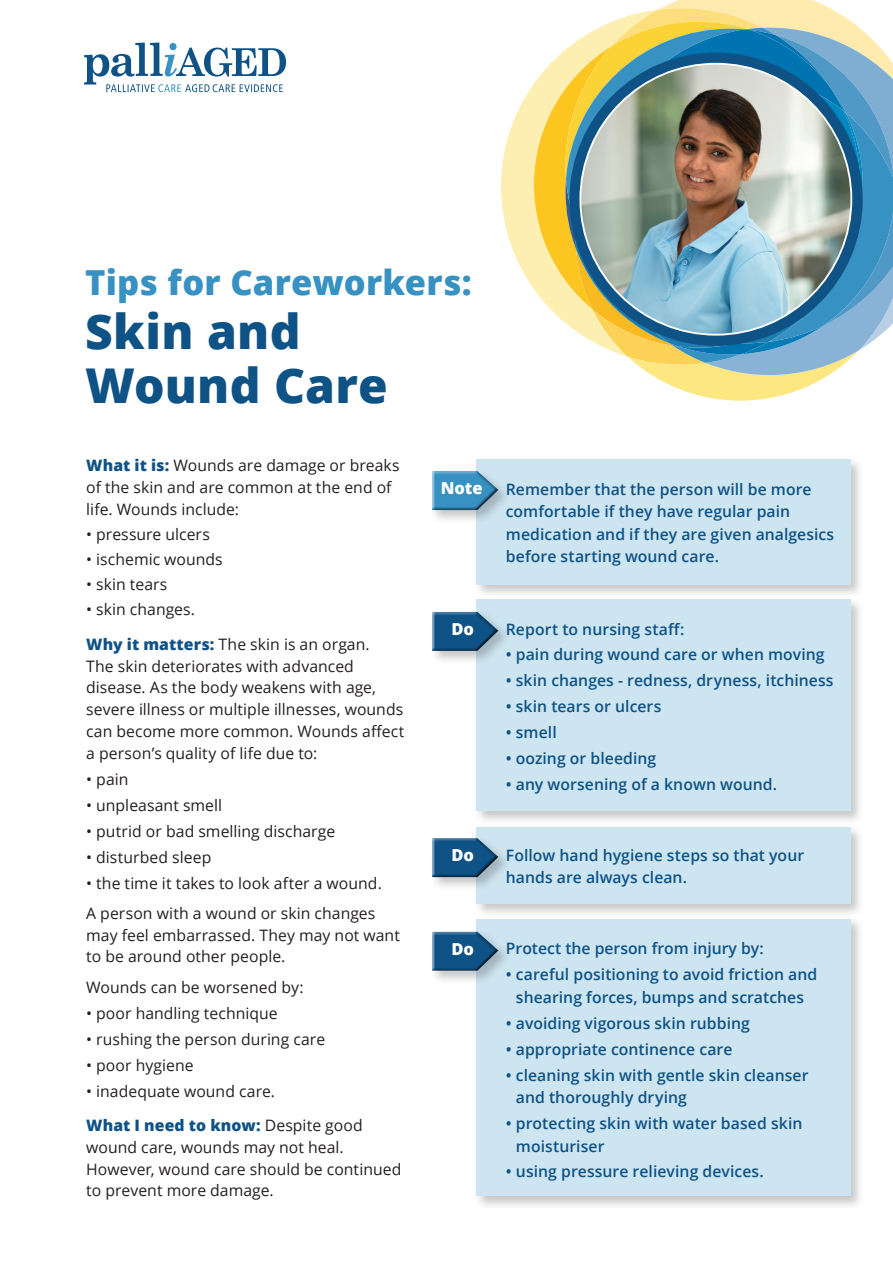
<style>
.page{position:relative;width:893px;height:1263px;background:#fff}
.page>*{position:absolute;margin:0;border:0;box-sizing:border-box;transform-origin:0 0}
.t1{font:800 48px/54px "Open Sans";letter-spacing:.005em;color:#0e5286}
.t2{font:800 34.5px "Open Sans";letter-spacing:.01em;color:#3791c2}
.t3{font:800 16.5px "Open Sans";color:#fff}
.t4{font:15.75px/21.8px "Open Sans";letter-spacing:.005em;color:#231f20}
.t5{font:600 15.75px/22.5px "Open Sans";letter-spacing:.005em;color:#0e5286}
.s1{font-weight:800;color:#0e5286}
</style>
<div class="page">
<div style="left:474px;top:597px;width:390px;height:228px;background:#231f20;opacity:.25"></div>
<div style="left:476px;top:599px;width:374px;height:212px;background:#cde5f0"></div>
<div style="left:474px;top:825px;width:390px;height:93px;background:#231f20;opacity:.25"></div>
<div style="left:476px;top:827px;width:374px;height:77px;background:#cde5f0"></div>
<div style="left:474px;top:917px;width:390px;height:293px;background:#231f20;opacity:.25"></div>
<div style="left:476px;top:919px;width:374px;height:277px;background:#cde5f0"></div>
<div style="left:430px;top:610px;width:81px;height:55px;background:#231f20;opacity:.25"></div>
<div style="left:431px;top:609px;width:70px;height:42px;background:#231f20;opacity:.75"></div>
<div style="left:430px;top:836px;width:81px;height:55px;background:#231f20;opacity:.25"></div>
<div style="left:431px;top:836px;width:70px;height:42px;background:#231f20;opacity:.75"></div>
<div style="left:430px;top:929px;width:81px;height:56px;background:#231f20;opacity:.25"></div>
<div style="left:431px;top:929px;width:70px;height:42px;background:#231f20;opacity:.75"></div>
<div style="left:474px;top:457px;width:390px;height:141px;background:#231f20;opacity:.25"></div>
<div style="left:476px;top:459px;width:374px;height:125px;background:#cde5f0"></div>
<div style="left:430px;top:469px;width:82px;height:55px;background:#231f20;opacity:.25"></div>
<div style="left:431px;top:469px;width:70px;height:42px;background:#231f20;opacity:.75"></div>
<svg style="left:501px;top:84px;width:33px;height:205px;fill:#fdefb1"></svg>
<svg style="left:534px;top:0;width:359px;height:401px"></svg>
<svg style="left:596px;top:75px;width:264px;height:268px;background:#6aa1a9"></svg>
<div style="left:569px;top:53px;width:294px;height:293px;background:#0f5386;border-radius:50%"></div>
<img style="left:580px;top:64px;width:271px;height:271px;border-radius:133px">
<svg style="left:84px;top:43px;width:202px;height:49px"></svg>
<h1 class="t2" style="left:85px;top:257px;width:388px">Tips for Careworkers:</h1>
<h1 class="t1" style="left:85px;top:302px;width:304px">Skin and<br>Wound Care</h1>
<p class="t4" style="left:86px;top:454px;width:315px"><span class="s1">What it is:</span> Wounds are damage or breaks of the skin and are common at the end of life. Wounds include:</p>
<p class="t4" style="left:86px;top:523px;width:125px">• pressure ulcers</p>
<p class="t4" style="left:86px;top:548px;width:138px">• ischemic wounds</p>
<p class="t4" style="left:86px;top:573px;width:83px">• skin tears</p>
<p class="t4" style="left:86px;top:598px;width:110px">• skin changes.</p>
<p class="t4" style="left:86px;top:633px;width:320px"><span class="s1">Why it matters:</span> The skin is an organ.<br>The skin deteriorates with advanced disease. As the body weakens with age, severe illness or multiple illnesses, wounds can become more common. Wounds affect a person’s quality of life due to:</p>
<p class="t4" style="left:86px;top:767px;width:44px">• pain</p>
<p class="t4" style="left:86px;top:793px;width:137px">• unpleasant smell</p>
<p class="t4" style="left:86px;top:819px;width:251px">• putrid or bad smelling discharge</p>
<p class="t4" style="left:86px;top:845px;width:127px">• disturbed sleep</p>
<p class="t4" style="left:86px;top:871px;width:297px">• the time it takes to look after a wound.</p>
<p class="t4" style="left:86px;top:902px;width:315px">A person with a wound or skin changes may feel embarrassed. They may not want to be around other people.</p>
<p class="t4" style="left:86px;top:975px;width:219px">Wounds can be worsened by:</p>
<p class="t4" style="left:86px;top:1001px;width:193px">• poor handling technique</p>
<p class="t4" style="left:86px;top:1027px;width:240px">• rushing the person during care</p>
<p class="t4" style="left:86px;top:1053px;width:109px">• poor hygiene</p>
<p class="t4" style="left:86px;top:1079px;width:190px">• inadequate wound care.</p>
<p class="t4" style="left:86px;top:1114px;width:317px"><span class="s1">What I need to know:</span> Despite good wound care, wounds may not heal.<br>However, wound care should be continued to prevent more damage.</p>
<h2 class="t3" style="left:441px;top:476px;width:44px">Note</h2>
<p class="t5" style="left:506px;top:477px;width:330px">Remember that the person will be more comfortable if they have regular pain medication and if they are given analgesics before starting wound care.</p>
<h2 class="t3" style="left:451px;top:616px;width:24px">Do</h2>
<p class="t5" style="left:506px;top:617px;width:180px">Report to nursing staff:</p>
<p class="t5" style="left:506px;top:643px;width:320px">• pain during wound care or when moving</p>
<p class="t5" style="left:506px;top:669px;width:329px">• skin changes - redness, dryness, itchiness</p>
<p class="t5" style="left:506px;top:695px;width:157px">• skin tears or ulcers</p>
<p class="t5" style="left:506px;top:721px;width:52px">• smell</p>
<p class="t5" style="left:506px;top:747px;width:152px">• oozing or bleeding</p>
<p class="t5" style="left:506px;top:773px;width:273px">• any worsening of a known wound.</p>
<p class="t3" style="left:451px;top:843px;width:24px">Do</p>
<p class="t3" style="left:451px;top:936px;width:24px">Do</p>
<p class="t5" style="left:506px;top:843px;width:300px">Follow hand hygiene steps so that your hands are always clean.</p>
<p class="t5" style="left:506px;top:937px;width:259px">Protect the person from injury by:</p>
<p class="t5" style="left:506px;top:963px;width:313px;text-align:center">• careful positioning to avoid friction and shearing forces, bumps and scratches</p>
<p class="t5" style="left:506px;top:1011px;width:246px">• avoiding vigorous skin rubbing</p>
<p class="t5" style="left:506px;top:1037px;width:228px">• appropriate continence care</p>
<p class="t5" style="left:516px;top:1063px;width:294px;text-indent:-10px">• cleaning skin with gentle skin cleanser and thoroughly drying</p>
<p class="t5" style="left:516px;top:1112px;width:288px;text-indent:-10px">• protecting skin with water based skin moisturiser</p>
<p class="t5" style="left:506px;top:1160px;width:259px">• using pressure relieving devices.</p>
</div>
